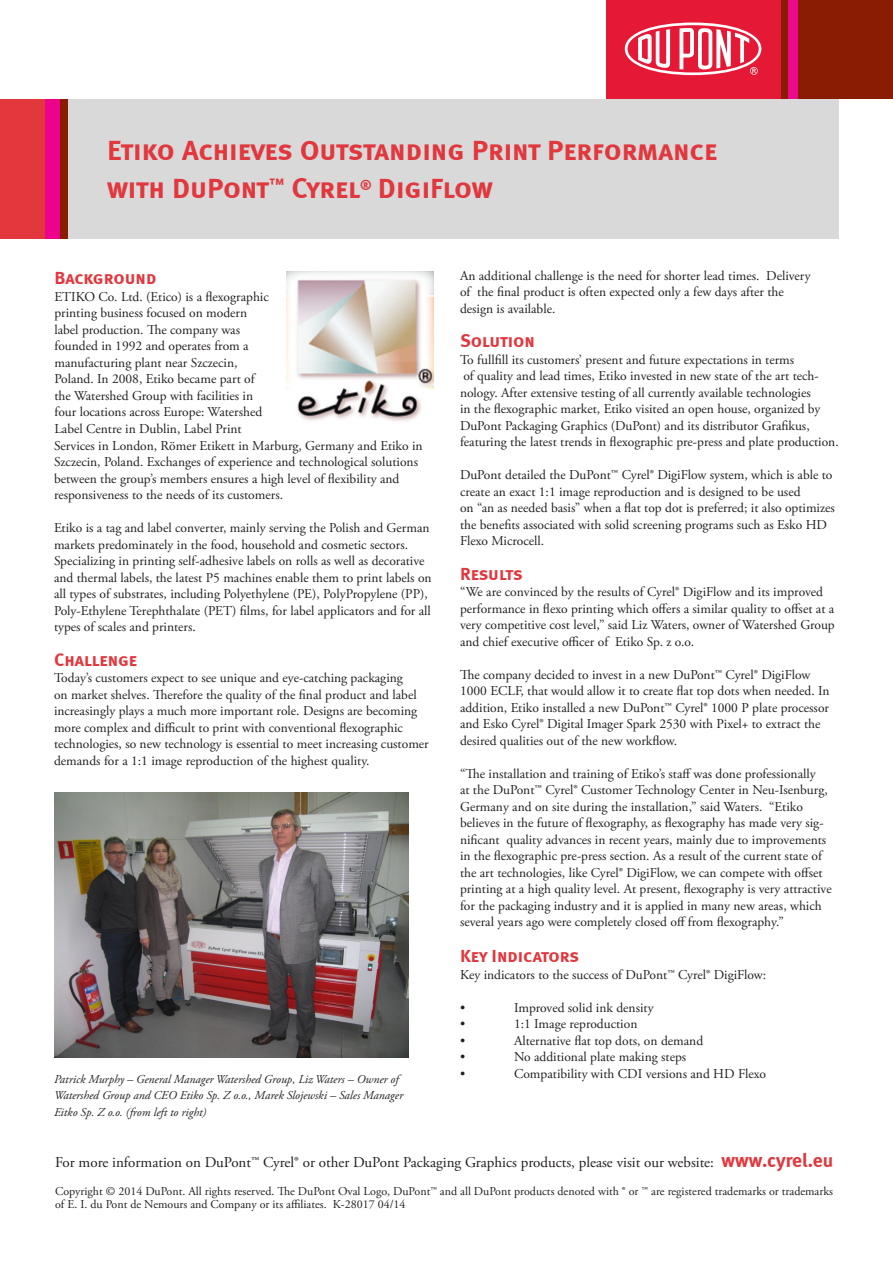
<style>
.page{position:relative;width:893px;height:1263px;background:#fff}
.page>*{position:absolute;margin:0;border:0;box-sizing:border-box;transform-origin:0 0}
.t1{font:28.5px/37.5px "Meta Bold Caps";letter-spacing:-.01em;color:#e1373d}
.t2{font:18px "Meta Bold Caps";letter-spacing:-.005em;color:#e1373d}
.t3{font:15px "Adobe Garamond Pro";color:#231f20}
.t4{font:13.5px/16.5px "Adobe Garamond Pro";color:#231f20}
.t5{font:12px "Adobe Garamond Pro";color:#231f20}
.t6{font:italic 12px/16.5px "Adobe Garamond Pro";color:#231f20}
.s1{font-family:"Meta";font-weight:700;font-size:19.5px;color:#e1373d}
</style>
<div class="page">
<div style="left:68px;top:99px;width:771px;height:139px;background:#d9d9da"></div>
<div style="left:60px;top:99px;width:8px;height:139px;background:#891c02"></div>
<div style="left:44px;top:99px;width:16px;height:139px;background:#ed028c"></div>
<div style="left:0;top:99px;width:44px;height:139px;background:#e1373d"></div>
<div style="left:780px;top:0;width:113px;height:99px;background:#891c02"></div>
<div style="left:788px;top:0;width:10px;height:99px;background:#ed088d"></div>
<div style="left:606px;top:0;width:174px;height:99px;background:#e51836"></div>
<svg style="left:625px;top:23px;width:136px;height:52px"></svg>
<img style="left:55px;top:792px;width:354px;height:266px">
<img style="left:286px;top:271px;width:147px;height:150px">
<p class="t1" style="left:107px;top:131px;width:611px">Etiko Achieves Outstanding Print Performance with DuPont<sup>™</sup> Cyrel<sup>®</sup> DigiFlow</p>
<p class="t2" style="left:54px;top:267px;width:103px">Background</p>
<p class="t4" style="left:54px;top:289px;width:370px">ETIKO Co. Ltd. (Etico) is a flexographic<br>printing business focused on modern<br>label production. The company was<br>founded in 1992 and operates from a<br>manufacturing plant near Szczecin,<br>Poland. In 2008, Etiko became part of<br>the Watershed Group with facilities in<br>four locations across Europe: Watershed<br>Label Centre in Dublin, Label Print<br>Services in London, Römer Etikett in Marburg, Germany and Etiko in Szczecin, Poland. Exchanges of experience and technological solutions between the group’s members ensures a high level of flexibility and responsiveness to the needs of its customers.</p>
<p class="t4" style="left:54px;top:520px;width:379px">Etiko is a tag and label converter, mainly serving the Polish and German markets predominately in the food, household and cosmetic sectors.<br>Specializing in printing self-adhesive labels on rolls as well as decorative and thermal labels, the latest P5 machines enable them to print labels on all types of substrates, including Polyethylene (PE), PolyPropylene (PP), Poly-Ethylene Terephthalate (PET) films, for label applicators and for all types of scales and printers.</p>
<p class="t2" style="left:54px;top:649px;width:85px">Challenge</p>
<p class="t4" style="left:54px;top:670px;width:376px">Today’s customers expect to see unique and eye-catching packaging<br>on market shelves. Therefore the quality of the final product and label increasingly plays a much more important role. Designs are becoming more complex and difficult to print with conventional flexographic technologies, so new technology is essential to meet increasing customer demands for a 1:1 image reproduction of the highest quality.</p>
<p class="t6" style="left:54px;top:1071px;width:351px">Patrick Murphy – General Manager Watershed Group, Liz Waters – Owner of<br>Watershed Group and CEO Etiko Sp. Z o.o., Marek Slojewski – Sales Manager<br>Eitko Sp. Z o.o. (from left to right)</p>
<p class="t4" style="left:460px;top:268px;width:352px">An additional challenge is the need for shorter lead times. Delivery of the final product is often expected only a few days after the design is available.</p>
<p class="t2" style="left:460px;top:330px;width:76px">Solution</p>
<p class="t4" style="left:460px;top:352px;width:380px">To fullfill its customers’ present and future expectations in terms<br>of quality and lead times, Etiko invested in new state of the art tech&shy;nology. After extensive testing of all currently available technologies<br>in the flexographic market, Etiko visited an open house, organized by DuPont Packaging Graphics (DuPont) and its distributor Grafikus, featuring the latest trends in flexographic pre-press and plate production.</p>
<p class="t4" style="left:460px;top:467px;width:376px">DuPont detailed the DuPont™ Cyrel® DigiFlow system, which is able to create an exact 1:1 image reproduction and is designed to be used<br>on “an as needed basis” when a flat top dot is preferred; it also optimizes the benefits associated with solid screening programs such as Esko HD Flexo Microcell.</p>
<p class="t2" style="left:460px;top:563px;width:64px">Results</p>
<p class="t4" style="left:460px;top:584px;width:376px">“We are convinced by the results of Cyrel® DigiFlow and its improved performance in flexo printing which offers a similar quality to offset at a very competitive cost level,” said Liz Waters, owner of Watershed Group and chief executive officer of Etiko Sp. z o.o.</p>
<p class="t4" style="left:460px;top:667px;width:371px">The company decided to invest in a new DuPont™ Cyrel® DigiFlow 1000 ECLF, that would allow it to create flat top dots when needed. In addition, Etiko installed a new DuPont™ Cyrel® 1000 P plate processor and Esko Cyrel® Digital Imager Spark 2530 with Pixel+ to extract the desired qualities out of the new workflow.</p>
<p class="t4" style="left:460px;top:766px;width:373px">“The installation and training of Etiko’s staff was done professionally<br>at the DuPont™ Cyrel® Customer Technology Center in Neu-Isenburg, Germany and on site during the installation,” said Waters. “Etiko believes in the future of flexography, as flexography has made very sig&shy;nificant quality advances in recent years, mainly due to improvements in the flexographic pre-press section. As a result of the current state of the art technologies, like Cyrel® DigiFlow, we can compete with offset printing at a high quality level. At present, flexography is very attractive for the packaging industry and it is applied in many new areas, which several years ago were completely closed off from flexography.”</p>
<p class="t2" style="left:460px;top:945px;width:121px">Key Indicators</p>
<p class="t4" style="left:460px;top:967px;width:308px">Key indicators to the success of DuPont™ Cyrel® DigiFlow:</p>
<p class="t4" style="left:460px;top:1000px;width:7px">•</p>
<p class="t4" style="left:514px;top:1000px;width:141px">Improved solid ink density</p>
<p class="t4" style="left:460px;top:1016px;width:7px">•</p>
<p class="t4" style="left:514px;top:1016px;width:125px">1:1 Image reproduction</p>
<p class="t4" style="left:460px;top:1033px;width:7px">•</p>
<p class="t4" style="left:514px;top:1033px;width:191px">Alternative flat top dots, on demand</p>
<p class="t4" style="left:460px;top:1049px;width:7px">•</p>
<p class="t4" style="left:514px;top:1049px;width:174px">No additional plate making steps</p>
<p class="t4" style="left:460px;top:1066px;width:7px">•</p>
<p class="t4" style="left:514px;top:1066px;width:254px">Compatibility with CDI versions and HD Flexo</p>
<p class="t3" style="left:55px;top:1153px;width:780px">For more information on DuPont™ Cyrel® or other DuPont Packaging Graphics products, please visit our website: <span class="s1">www.cyrel.eu</span></p>
<p class="t5" style="left:55px;top:1184px;width:779px">Copyright © 2014 DuPont. All rights reserved. The DuPont Oval Logo, DuPont™ and all DuPont products denoted with ® or ™ are registered trademarks or trademarks</p>
<p class="t5" style="left:55px;top:1197px;width:352px">of E. I. du Pont de Nemours and Company or its affiliates. K-28017 04/14</p>
</div>
